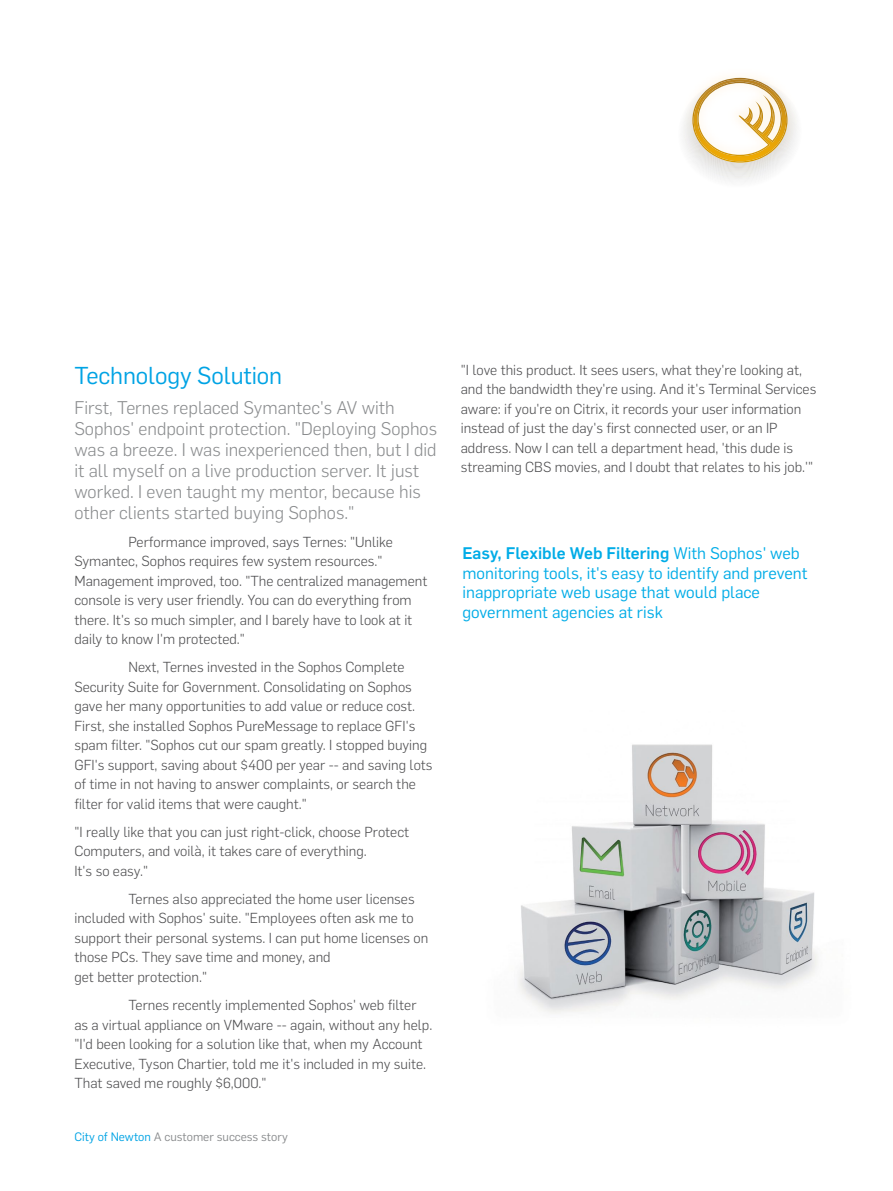
<style>
.page{position:relative;width:893px;height:1191px;background:#fff}
.page>*{position:absolute;margin:0;border:0;box-sizing:border-box;transform-origin:0 0}
.t1{font:24px "Flama";letter-spacing:-.005em;color:#00a3e4}
.t2{font:300 18px/21px "Flama";color:#8a8c8e}
.t3{font:16.5px/19.5px "Flama";color:#00ace7}
.t4{font:300 14.25px/19.5px "Flama";color:#4d4d4f}
.t5{font:12px "Flama";color:#8a8c8e}
.s1{color:#00a3e4}
.s2{font-weight:500}
</style>
<div class="page">
<img style="left:518px;top:744px;width:300px;height:270px">
<svg style="left:683px;top:78px;width:114px;height:104px"></svg>
<h1 class="t1" style="left:74px;top:359px;width:209px">Technology Solution</h1>
<p class="t2" style="left:74px;top:396px;width:364px">First, Ternes replaced Symantec's AV with Sophos' endpoint protection. "Deploying Sophos was a breeze. I was inexperienced then, but I did it all myself on a live production server. It just worked. I even taught my mentor, because his other clients started buying Sophos."</p>
<p class="t4" style="left:74px;top:531px;width:354px;text-indent:54px">Performance improved, says Ternes: "Unlike Symantec, Sophos requires few system resources." Management improved, too. "The centralized management console is very user friendly. You can do everything from there. It's so much simpler, and I barely have to look at it daily to know I'm protected."</p>
<p class="t4" style="left:74px;top:657px;width:360px;text-indent:54px">Next, Ternes invested in the Sophos Complete Security Suite for Government. Consolidating on Sophos gave her many opportunities to add value or reduce cost.<br>First, she installed Sophos PureMessage to replace GFI's spam filter. "Sophos cut our spam greatly. I stopped buying GFI's support, saving about $400 per year -- and saving lots of time in not having to answer complaints, or search the filter for valid items that were caught."</p>
<p class="t4" style="left:74px;top:821px;width:336px">"I really like that you can just right-click, choose Protect<br>Computers, and voilà, it takes care of everything.<br>It's so easy."</p>
<p class="t4" style="left:74px;top:888px;width:355px;text-indent:54px">Ternes also appreciated the home user licenses included with Sophos' suite. "Employees often ask me to support their personal systems. I can put home licenses on those PCs. They save time and money, and<br>get better protection."</p>
<p class="t4" style="left:74px;top:994px;width:359px;text-indent:54px">Ternes recently implemented Sophos' web filter as a virtual appliance on VMware -- again, without any help. "I'd been looking for a solution like that, when my Account Executive, Tyson Chartier, told me it's included in my suite.<br>That saved me roughly $6,000."</p>
<p class="t5" style="left:74px;top:1128px;width:215px"><span class="s1">City of Newton</span> A customer success story</p>
<p class="t4" style="left:461px;top:359px;width:357px">"I love this product. It sees users, what they're looking at, and the bandwidth they're using. And it's Terminal Services aware: if you're on Citrix, it records your user information instead of just the day's first connected user, or an IP address. Now I can tell a department head, 'this dude is streaming CBS movies, and I doubt that relates to his job.'"</p>
<p class="t3" style="left:462px;top:543px;width:346px"><span class="s2">Easy, Flexible Web Filtering</span> With Sophos' web monitoring tools, it's easy to identify and prevent inappropriate web usage that would place government agencies at risk</p>
</div>
